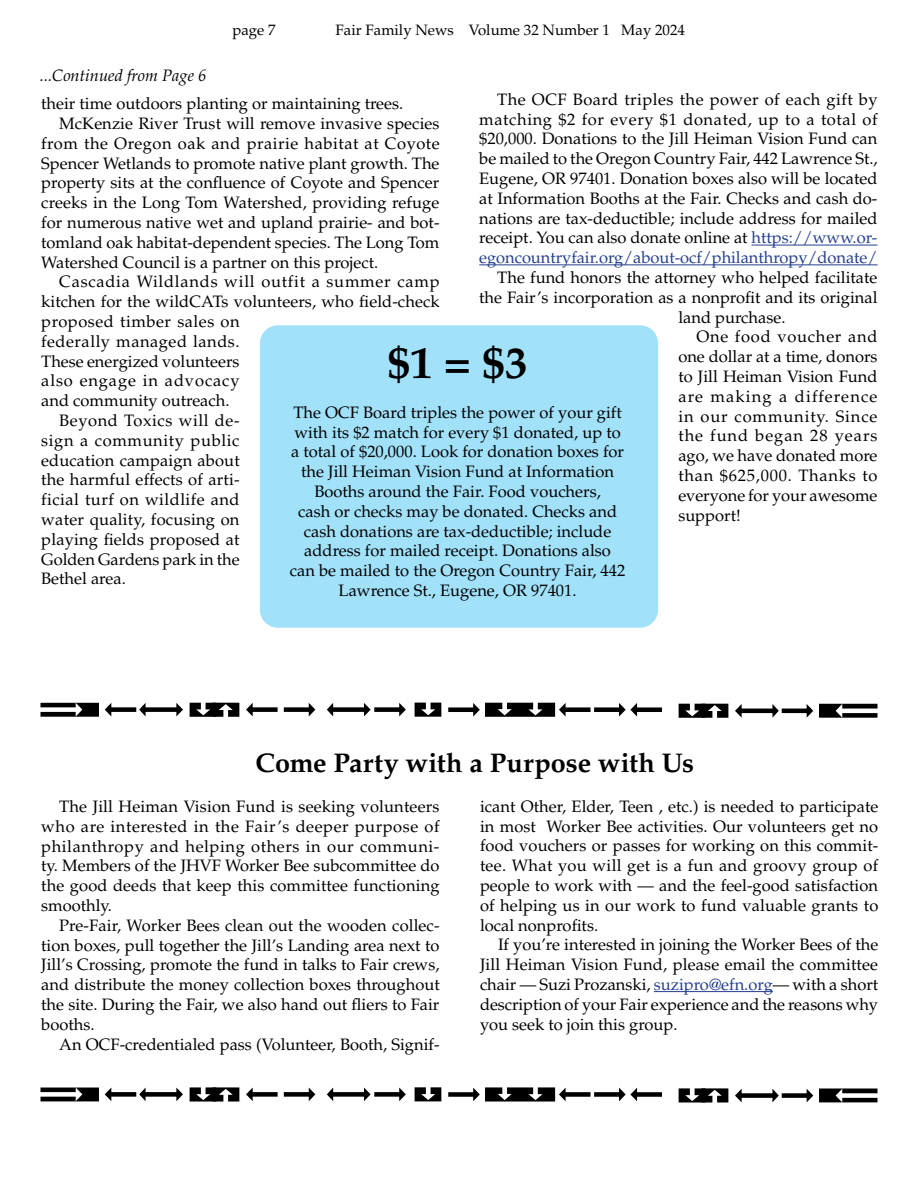
<style>
.page{position:relative;width:918px;height:1188px;background:#fff}
.page>*{position:absolute;margin:0;border:0;box-sizing:border-box;transform-origin:0 0}
.t1{font:700 45px "Palatino LT Std";color:#000}
.t2{font:700 27px "Palatino LT Std";letter-spacing:.005em;color:#000}
.t3{font:16.5px/19.8px "Palatino LT Std";color:#000;text-align:justify}
.t4{font:16.5px "Palatino LT Std";letter-spacing:.03em;color:#000}
.t5{font:16.5px "Palatino LT Std";letter-spacing:.045em;color:#000}
.t6{font:italic 16.5px "Palatino LT Std";color:#000}
.t7{font:16.5px "Palatino LT Std";letter-spacing:.04em;color:#000}
.t8{font:16.5px "Palatino LT Std";letter-spacing:.035em;color:#000}
.t9{font:15px "Palatino LT Std";color:#000}
.s1{color:#25408f}
</style>
<div class="page">
<hr style="left:751px;top:245px;width:126px;height:1px;background:#25408f">
<hr style="left:479px;top:264px;width:399px;height:1px;background:#25408f">
<div style="left:260px;top:325px;width:398px;height:303px;background:#a1e1f9;border-radius:18px"></div>
<svg style="left:327px;top:1088px;width:79px;height:13px"></svg>
<svg style="left:41px;top:1088px;width:58px;height:13px"></svg>
<svg style="left:284px;top:1088px;width:31px;height:13px"></svg>
<svg style="left:246px;top:1088px;width:32px;height:13px"></svg>
<svg style="left:105px;top:1088px;width:78px;height:13px"></svg>
<svg style="left:190px;top:1087px;width:49px;height:15px"></svg>
<svg style="left:415px;top:1087px;width:26px;height:14px"></svg>
<svg style="left:448px;top:1087px;width:214px;height:15px"></svg>
<svg style="left:819px;top:1089px;width:58px;height:13px"></svg>
<svg style="left:735px;top:1089px;width:78px;height:13px"></svg>
<svg style="left:679px;top:1088px;width:49px;height:14px"></svg>
<svg style="left:327px;top:703px;width:79px;height:13px"></svg>
<svg style="left:41px;top:703px;width:58px;height:14px"></svg>
<svg style="left:284px;top:703px;width:31px;height:13px"></svg>
<svg style="left:246px;top:703px;width:32px;height:13px"></svg>
<svg style="left:105px;top:703px;width:78px;height:13px"></svg>
<svg style="left:190px;top:703px;width:49px;height:14px"></svg>
<svg style="left:415px;top:703px;width:26px;height:14px"></svg>
<svg style="left:448px;top:703px;width:214px;height:14px"></svg>
<svg style="left:819px;top:704px;width:58px;height:14px"></svg>
<svg style="left:735px;top:704px;width:78px;height:14px"></svg>
<svg style="left:679px;top:704px;width:49px;height:14px"></svg>
<hr style="left:654px;top:991px;width:119px;height:1px;background:#25408f">
<p class="t6" style="left:40px;top:65px;width:168px">...Continued from Page 6</p>
<p class="t9" style="left:232px;top:21px;width:45px">page 7</p>
<p class="t9" style="left:336px;top:21px;width:351px">Fair Family News Volume 32 Number 1 May 2024</p>
<p class="t3" style="left:479px;top:90px;width:400px;text-indent:18px">The OCF Board triples the power of each gift by matching $2 for every $1 donated, up to a total of $20,000. Donations to the Jill Heiman Vision Fund can be mailed to the Oregon Country Fair, 442 Lawrence St., Eugene, OR 97401. Donation boxes also will be located at Information Booths at the Fair. Checks and cash do&shy;nations are tax-deductible; include address for mailed receipt. You can also donate online at <span class="s1">https://www.or&shy;egoncountryfair.org/about-ocf/philanthropy/donate/</span></p>
<p class="t3" style="left:497px;top:268px;width:382px">The fund honors the attorney who helped facilitate</p>
<p class="t3" style="left:479px;top:288px;width:400px">the Fair’s incorporation as a nonprofit and its original</p>
<p class="t3" style="left:678px;top:307px;width:109px">land purchase.</p>
<p class="t3" style="left:696px;top:327px;width:183px">One food voucher and</p>
<p class="t3" style="left:678px;top:347px;width:201px">one dollar at a time, donors</p>
<p class="t3" style="left:678px;top:367px;width:201px">to Jill Heiman Vision Fund</p>
<p class="t3" style="left:678px;top:387px;width:201px">are making a difference</p>
<p class="t3" style="left:678px;top:406px;width:201px">in our community. Since</p>
<p class="t3" style="left:678px;top:426px;width:201px">the fund began 28 years</p>
<p class="t3" style="left:678px;top:446px;width:201px">ago, we have donated more</p>
<p class="t5" style="left:678px;top:466px;width:201px">than $625,000. Thanks to</p>
<p class="t3" style="left:678px;top:486px;width:201px">everyone for your awesome</p>
<p class="t3" style="left:678px;top:505px;width:64px">support!</p>
<p class="t3" style="left:41px;top:94px;width:363px">their time outdoors planting or maintaining trees.</p>
<p class="t3" style="left:59px;top:114px;width:382px">McKenzie River Trust will remove invasive species</p>
<p class="t4" style="left:41px;top:133px;width:400px">from the Oregon oak and prairie habitat at Coyote</p>
<p class="t3" style="left:41px;top:153px;width:400px">Spencer Wetlands to promote native plant growth. The</p>
<p class="t3" style="left:41px;top:173px;width:399px">property sits at the confluence of Coyote and Spencer</p>
<p class="t3" style="left:41px;top:193px;width:400px">creeks in the Long Tom Watershed, providing refuge</p>
<p class="t3" style="left:41px;top:213px;width:400px">for numerous native wet and upland prairie- and bot-</p>
<p class="t3" style="left:41px;top:233px;width:400px">tomland oak habitat-dependent species. The Long Tom</p>
<p class="t3" style="left:41px;top:252px;width:338px">Watershed Council is a partner on this project.</p>
<p class="t5" style="left:59px;top:272px;width:382px">Cascadia Wildlands will outfit a summer camp</p>
<p class="t3" style="left:41px;top:292px;width:400px">kitchen for the wildCATs volunteers, who field-check</p>
<p class="t3" style="left:41px;top:312px;width:200px">proposed timber sales on</p>
<p class="t4" style="left:41px;top:331px;width:200px">federally managed lands.</p>
<p class="t3" style="left:41px;top:351px;width:200px">These energized volunteers</p>
<p class="t3" style="left:41px;top:371px;width:200px">also engage in advocacy</p>
<p class="t3" style="left:41px;top:391px;width:190px">and community outreach.</p>
<p class="t8" style="left:59px;top:411px;width:182px">Beyond Toxics will de-</p>
<p class="t7" style="left:41px;top:430px;width:200px">sign a community public</p>
<p class="t3" style="left:41px;top:450px;width:200px">education campaign about</p>
<p class="t3" style="left:41px;top:470px;width:200px">the harmful effects of arti-</p>
<p class="t3" style="left:41px;top:490px;width:200px">ficial turf on wildlife and</p>
<p class="t3" style="left:41px;top:510px;width:200px">water quality, focusing on</p>
<p class="t3" style="left:41px;top:530px;width:200px">playing fields proposed at</p>
<p class="t3" style="left:41px;top:549px;width:200px">Golden Gardens park in the</p>
<p class="t3" style="left:41px;top:569px;width:86px">Bethel area.</p>
<h1 class="t1" style="left:388px;top:337px;width:141px">$1 = $3</h1>
<p class="t3" style="left:290px;top:402px;width:337px;text-align:center">The OCF Board triples the power of your gift with its $2 match for every $1 donated, up to a total of $20,000. Look for donation boxes for the Jill Heiman Vision Fund at Information Booths around the Fair. Food vouchers,<br>cash or checks may be donated. Checks and cash donations are tax-deductible; include address for mailed receipt. Donations also can be mailed to the Oregon Country Fair, 442<br>Lawrence St., Eugene, OR 97401.</p>
<h2 class="t2" style="left:256px;top:747px;width:440px">Come Party with a Purpose with Us</h2>
<p class="t3" style="left:41px;top:797px;width:400px;text-indent:18px">The Jill Heiman Vision Fund is seeking volunteers who are interested in the Fair’s deeper purpose of philanthropy and helping others in our communi&shy;ty. Members of the JHVF Worker Bee subcommittee do the good deeds that keep this committee functioning smoothly.</p>
<p class="t3" style="left:41px;top:916px;width:400px;text-indent:18px">Pre-Fair, Worker Bees clean out the wooden collec&shy;tion boxes, pull together the Jill’s Landing area next to Jill’s Crossing, promote the fund in talks to Fair crews, and distribute the money collection boxes throughout the site. During the Fair, we also hand out fliers to Fair booths.</p>
<p class="t3" style="left:59px;top:1034px;width:382px">An OCF-credentialed pass (Volunteer, Booth, Signif-</p>
<p class="t3" style="left:480px;top:797px;width:400px">icant Other, Elder, Teen , etc.) is needed to participate in most Worker Bee activities. Our volunteers get no food vouchers or passes for working on this commit&shy;tee. What you will get is a fun and groovy group of people to work with — and the feel-good satisfaction of helping us in our work to fund valuable grants to local nonprofits.</p>
<p class="t3" style="left:480px;top:935px;width:400px;text-indent:18px">If you’re interested in joining the Worker Bees of the Jill Heiman Vision Fund, please email the committee chair — Suzi Prozanski, <span class="s1">suzipro@efn.org</span>— with a short description of your Fair experience and the reasons why you seek to join this group.</p>
</div>
